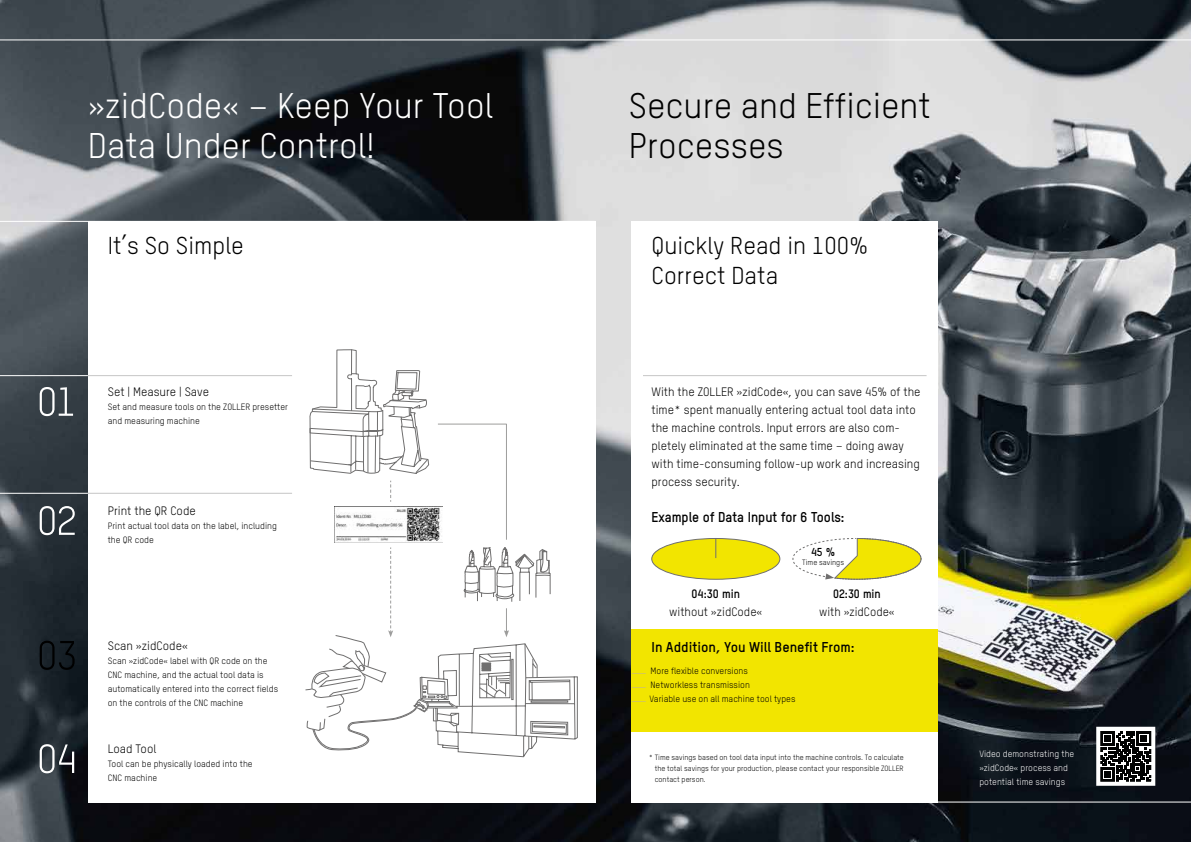
<style>
.page{position:relative;width:1191px;height:842px;background:#fff}
.page>*{position:absolute;margin:0;border:0;box-sizing:border-box;transform-origin:0 0}
.t1{font:35px/40px "TSTARPRO";color:#fff}
.t2{font:35px/40px "TSTARPRO";color:#000}
.t3{font:24px/30px "TSTARPRO";color:#000}
.t4{font:700 14px "TSTAR";color:#000}
.t5{font:700 14px "TSTARPRO";color:#000}
.t6{font:12px/18px "TSTARPRO";color:#000}
.t7{font:700 12px "TSTARPRO";color:#000}
.t8{font:700 11.3px "TSTARPRO";color:#000}
.t9{font:9px/14px "TSTARPRO";color:#000}
.t10{font:9px/14px "TSTARPRO";color:#fff}
.t11{font:7.6px "TSTARPRO";color:#000}
.t12{font:7.5px/11px "TSTARPRO";color:#000;text-align:justify}
.s1{color:#b5acb1}
</style>
<div class="page">
<img style="left:0;top:0;width:1191px;height:842px">
<div style="left:88px;top:221px;width:507px;height:581px;background:#fff"></div>
<div style="left:631px;top:221px;width:307px;height:581px;background:#fff"></div>
<div style="left:631px;top:629px;width:307px;height:102px;background:#f2e500"></div>
<hr style="left:0;top:493px;width:88px;height:1px;background:#fff">
<hr style="left:938px;top:802px;width:253px;height:1px;background:#fff">
<hr style="left:0;top:375px;width:88px;height:1px;background:#fff">
<hr style="left:0;top:221px;width:595px;height:1px;background:#fff">
<hr style="left:88px;top:375px;width:204px;height:1px;background:#c6c6c6">
<hr style="left:88px;top:493px;width:204px;height:1px;background:#c6c6c6">
<hr style="left:643px;top:375px;width:283px;height:1px;background:#c6c6c6">
<svg style="left:309px;top:349px;width:120px;height:125px"></svg>
<hr style="left:0;top:40px;width:1191px;height:1px;background:#fff">
<svg style="left:40px;top:387px;width:33px;height:29px"></svg>
<svg style="left:40px;top:506px;width:35px;height:29px"></svg>
<svg style="left:40px;top:641px;width:35px;height:29px"></svg>
<svg style="left:40px;top:744px;width:34px;height:29px"></svg>
<svg style="left:438px;top:423px;width:69px;height:117px"></svg>
<svg style="left:390px;top:481px;width:1px;height:21px"></svg>
<svg style="left:305px;top:547px;width:273px;height:210px"></svg>
<div style="left:652px;top:538px;width:128px;height:41px;background:#f2e500;border-radius:50%"></div>
<div style="left:651px;top:538px;width:129px;height:41px;border:1px solid #706f6f;border-radius:50%"></div>
<svg style="left:715px;top:538px;width:1px;height:20px"></svg>
<svg style="left:792px;top:538px;width:129px;height:42px"></svg>
<img style="left:334px;top:506px;width:109px;height:37px">
<svg style="left:1094px;top:725px;width:63px;height:63px"></svg>
<h1 class="t1" style="left:88px;top:85px;width:407px">»zidCode« – Keep Your Tool<br>Data Under Control!</h1>
<h1 class="t2" style="left:629px;top:85px;width:304px">Secure and Efficient<br>Processes</h1>
<h2 class="t3" style="left:108px;top:230px;width:138px">It’s So Simple</h2>
<h2 class="t3" style="left:651px;top:230px;width:219px">Quickly Read in 100%<br>Correct Data</h2>
<h3 class="t6" style="left:108px;top:383px;width:103px">Set | Measure | Save</h3>
<p class="t9" style="left:108px;top:400px;width:182px">Set and measure tools on the ZOLLER presetter and measuring machine</p>
<h3 class="t6" style="left:108px;top:502px;width:90px">Print the QR Code</h3>
<p class="t9" style="left:108px;top:519px;width:171px">Print actual tool data on the label, including the QR code</p>
<p class="t6" style="left:651px;top:383px;width:271px">With the ZOLLER »zidCode«, you can save 45% of the time* spent manually entering actual tool data into the machine controls. Input errors are also com&shy;pletely eliminated at the same time – doing away with time-consuming follow-up work and increasing process security.</p>
<h3 class="t5" style="left:651px;top:507px;width:194px">Example of Data Input for 6 Tools:</h3>
<p class="t8" style="left:811px;top:544px;width:26px">45 %</p>
<p class="t11" style="left:802px;top:557px;width:43px">Time savings</p>
<h3 class="t7" style="left:691px;top:586px;width:50px">04:30 min</h3>
<h3 class="t6" style="left:669px;top:603px;width:95px">without »zidCode«</h3>
<h3 class="t7" style="left:833px;top:586px;width:49px">02:30 min</h3>
<h3 class="t6" style="left:819px;top:603px;width:77px">with »zidCode«</h3>
<h3 class="t6" style="left:108px;top:637px;width:82px">Scan »zidCode«</h3>
<p class="t9" style="left:108px;top:654px;width:172px">Scan »zidCode« label with QR code on the CNC machine, and the actual tool data is automatically entered into the correct fields on the controls of the CNC machine</p>
<h3 class="t6" style="left:108px;top:740px;width:50px">Load Tool</h3>
<p class="t9" style="left:108px;top:757px;width:146px">Tool can be physically loaded into the<br>CNC machine</p>
<h3 class="t4" style="left:651px;top:638px;width:205px">In Addition, You Will Benefit From:</h3>
<p class="t9" style="left:630px;top:663px;width:119px"><span class="s1">—</span> More flexible conversions</p>
<p class="t9" style="left:630px;top:677px;width:121px"><span class="s1">—</span> Networkless transmission</p>
<p class="t9" style="left:630px;top:691px;width:167px"><span class="s1">—</span> Variable use on all machine tool types</p>
<p class="t12" style="left:654px;top:751px;width:251px;text-indent:-6px">* Time savings based on tool data input into the machine controls. To calculate the total savings for your production, please contact your responsible ZOLLER contact person.</p>
<p class="t10" style="left:979px;top:746px;width:96px">Video demonstrating the »zidCode« process and potential time savings</p>
</div>
